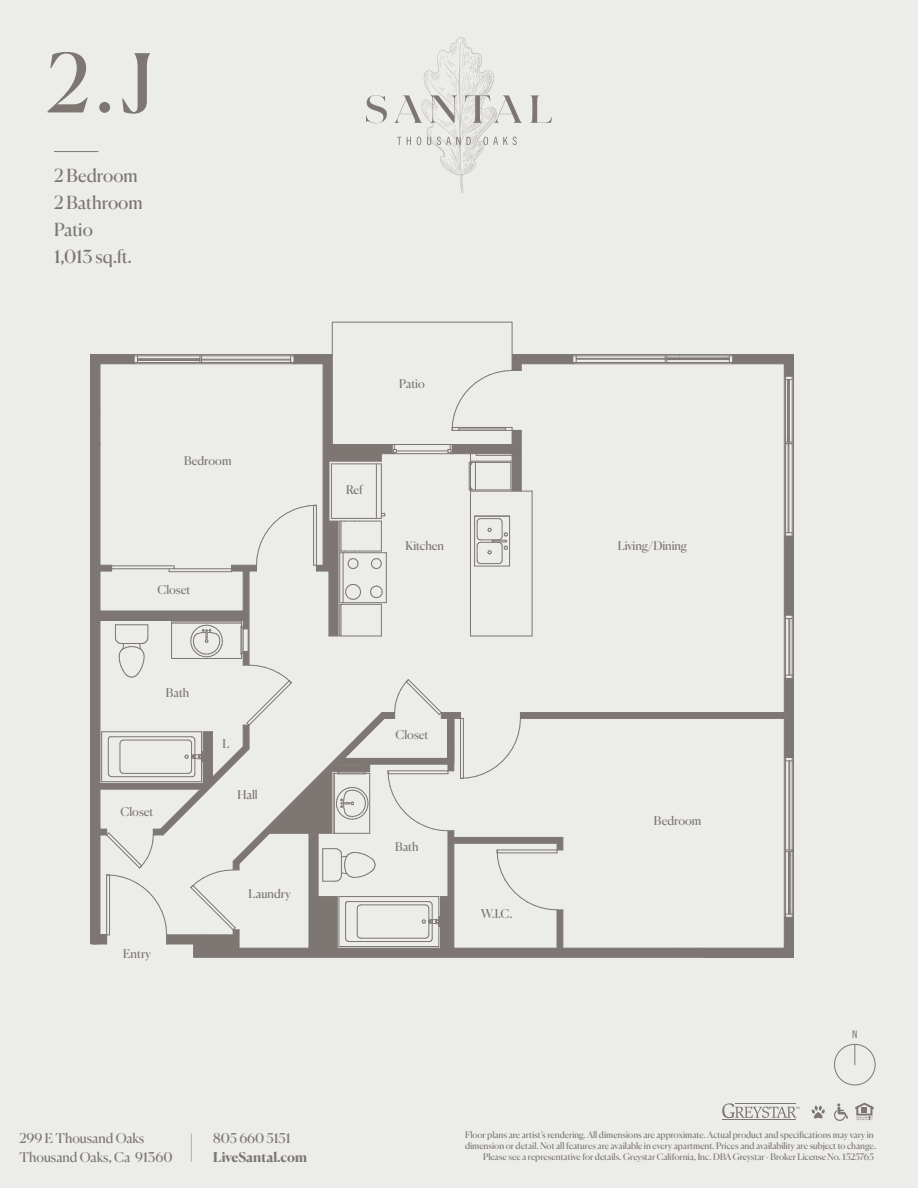
<style>
.page{position:relative;width:918px;height:1188px;background:#ececeb}
.page>*{position:absolute;margin:0;border:0;box-sizing:border-box;transform-origin:0 0}
.t1{font:81px "Canela";color:#7d7673}
.t2{font:18px/27px "Canela";color:#7d7673}
.t3{font:13.5px/18.6px "Canela";color:#7d7673}
.t4{font:700 13.5px "Canela";color:#7d7673}
.t5{font:12px "Canela";color:#7d7673}
.t6{font:10.5px "Trade Gothic LT Std Cn 18";color:#7d7673}
.t7{font:9px/10.8px "Canela";letter-spacing:-.005em;color:#7d7673;text-align:right}
</style>
<div class="page">
<svg style="left:191px;top:1134px;width:1px;height:28px"></svg>
<div style="left:834px;top:1044px;width:42px;height:41px;border:1px solid #7d7673;border-radius:50%"></div>
<svg style="left:854px;top:1044px;width:1px;height:21px"></svg>
<svg style="left:855px;top:1103px;width:19px;height:17px"></svg>
<svg style="left:834px;top:1103px;width:14px;height:18px"></svg>
<svg style="left:366px;top:37px;width:186px;height:156px"></svg>
<svg style="left:811px;top:1106px;width:14px;height:13px"></svg>
<hr style="left:723px;top:1119px;width:73px;height:1px;background:#7d7673">
<svg style="left:722px;top:1103px;width:78px;height:15px"></svg>
<hr style="left:54px;top:151px;width:44px;height:1px;background:#7d7673">
<svg style="left:91px;top:322px;width:703px;height:636px"></svg>
<div style="left:447px;top:715px;width:7px;height:48px;background:#7d7673"></div>
<div style="left:91px;top:355px;width:6px;height:589px;background:#7d7673"></div>
<div style="left:326px;top:449px;width:53px;height:9px;background:#7d7673"></div>
<div style="left:326px;top:449px;width:54px;height:10px;border:1px solid #7d7673"></div>
<h1 class="t1" style="left:47px;top:20px;width:108px">2.J</h1>
<h2 class="t2" style="left:54px;top:161px;width:90px">2 Bedroom<br>2 Bathroom<br>Patio<br>1,013 sq.ft.</h2>
<h3 class="t5" style="left:184px;top:451px;width:49px">Bedroom</h3>
<h3 class="t5" style="left:158px;top:581px;width:34px">Closet</h3>
<h3 class="t5" style="left:166px;top:683px;width:25px">Bath</h3>
<h3 class="t5" style="left:121px;top:803px;width:34px">Closet</h3>
<h3 class="t5" style="left:123px;top:945px;width:29px">Entry</h3>
<h3 class="t5" style="left:223px;top:734px;width:9px">L</h3>
<h3 class="t5" style="left:237px;top:786px;width:22px">Hall</h3>
<h3 class="t5" style="left:248px;top:884px;width:44px">Laundry</h3>
<h3 class="t3" style="left:19px;top:1128px;width:155px">299 E Thousand Oaks<br>Thousand Oaks, Ca 91360</h3>
<h3 class="t3" style="left:213px;top:1128px;width:79px">805 660 5151</h3>
<h3 class="t4" style="left:213px;top:1147px;width:95px">LiveSantal.com</h3>
<h3 class="t5" style="left:399px;top:374px;width:27px">Patio</h3>
<h3 class="t5" style="left:346px;top:480px;width:18px">Ref</h3>
<h3 class="t5" style="left:405px;top:536px;width:40px">Kitchen</h3>
<h3 class="t5" style="left:618px;top:536px;width:71px">Living/Dining</h3>
<h3 class="t5" style="left:396px;top:726px;width:34px">Closet</h3>
<h3 class="t5" style="left:395px;top:837px;width:25px">Bath</h3>
<h3 class="t5" style="left:481px;top:904px;width:33px">W.I.C.</h3>
<h3 class="t5" style="left:654px;top:811px;width:49px">Bedroom</h3>
<p class="t6" style="left:852px;top:1028px;width:7px">N</p>
<p class="t7" style="left:465px;top:1129px;width:413px">Floor plans are artist’s rendering. All dimensions are approximate. Actual product and specifications may vary in dimension or detail. Not all features are available in every apartment. Prices and availability are subject to change.<br>Please see a representative for details. Greystar California, Inc. DBA Greystar - Broker License No. 1525765</p>
</div>
